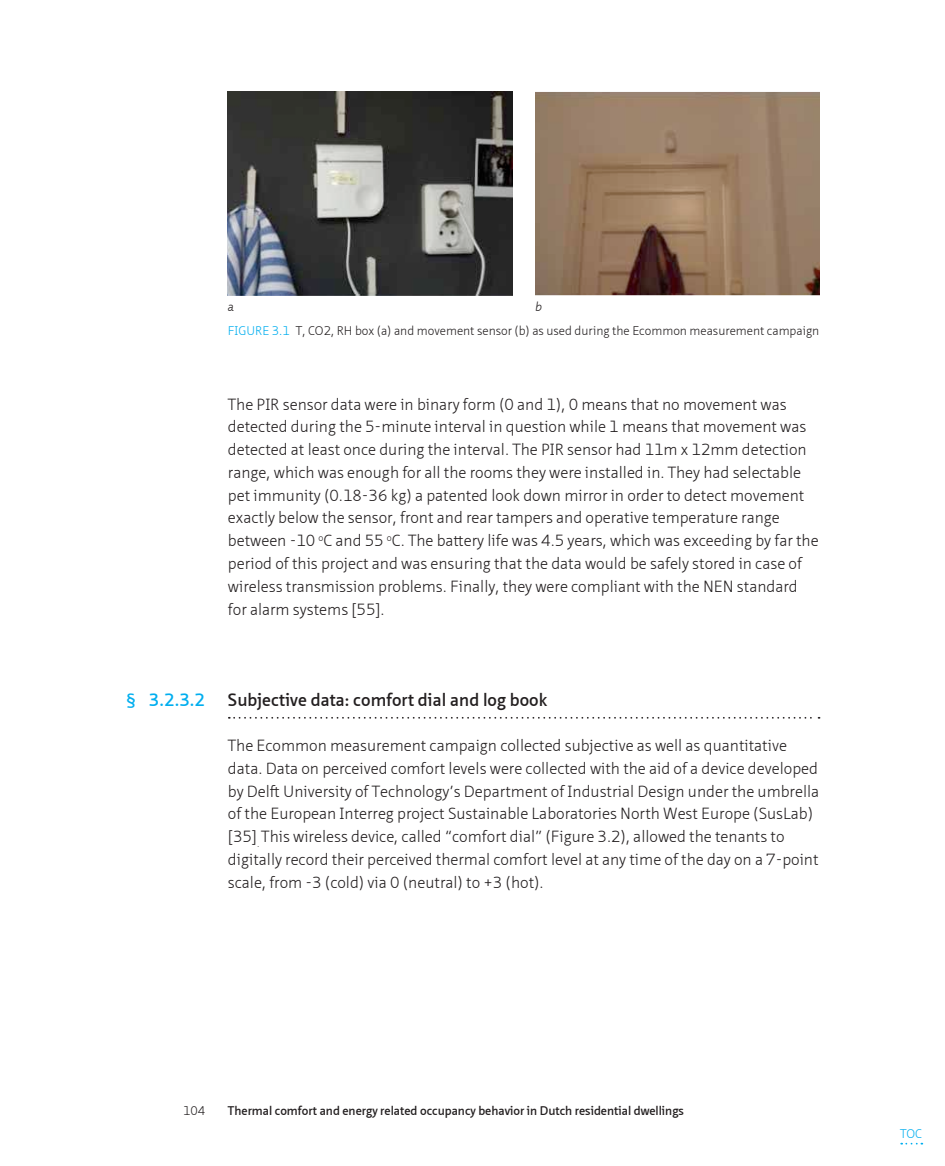
<style>
.page{position:relative;width:945px;height:1166px;background:#fff}
.page>*{position:absolute;margin:0;border:0;box-sizing:border-box;transform-origin:0 0}
.t1{font:600 17.5px "Neue Sans Pro";letter-spacing:.005em;color:#231f20}
.t2{font:600 17.5px "Neue Sans Pro";color:#00aeef}
.BODY_Normal{font:300 15.75px/22.8px "Neue Sans Pro";color:#231f20}
.t3{font:300 12.25px "Neue Sans Pro";color:#231f20}
.t4{font:600 12.25px "Neue Sans Pro";color:#231f20}
.t5{font:300 12.25px "Neue Sans Pro";color:#00aeef}
.FIGURE_Body{font:italic 300 12.25px "Neue Sans Pro";color:#231f20}
.s1{color:#00aeef}
</style>
<div class="page">
<svg style="left:229px;top:717px;width:591px;height:1px"></svg>
<img style="left:228px;top:91px;width:284px;height:205px">
<img style="left:535px;top:92px;width:284px;height:204px">
<svg style="left:901px;top:1142px;width:21px;height:2px"></svg>
<p class="FIGURE_Body" style="left:228px;top:299px;width:8px">a</p>
<p class="FIGURE_Body" style="left:535px;top:299px;width:8px">b</p>
<p class="t5" style="left:228px;top:323px;width:14px">Figure</p>
<p class="t3" style="left:272px;top:323px;width:549px"><span class="s1">3.1</span> T, CO2, RH box (a) and movement sensor (b) as used during the Ecommon measurement campaign</p>
<p class="BODY_Normal" style="left:228px;top:392px;width:592px">The PIR sensor data were in binary form (0 and 1), 0 means that no movement was detected during the 5-minute interval in question while 1 means that movement was detected at least once during the interval. The PIR sensor had 11m x 12mm detection range, which was enough for all the rooms they were installed in. They had selectable pet immunity (0.18-36 kg) a patented look down mirror in order to detect movement exactly below the sensor, front and rear tampers and operative temperature range between -10 <sup>o</sup>C and 55 <sup>o</sup>C. The battery life was 4.5 years, which was exceeding by far the period of this project and was ensuring that the data would be safely stored in case of wireless transmission problems. Finally, they were compliant with the NEN standard for alarm systems [55].</p>
<p class="t2" style="left:126px;top:688px;width:81px">§ 3.2.3.2</p>
<p class="t1" style="left:228px;top:688px;width:321px">Subjective data: comfort dial and log book</p>
<p class="BODY_Normal" style="left:228px;top:734px;width:593px">The Ecommon measurement campaign collected subjective as well as quantitative data. Data on perceived comfort levels were collected with the aid of a device developed by Delft University of Technology’s Department of Industrial Design under the umbrella of the European Interreg project Sustainable Laboratories North West Europe (SusLab) [35]<sub>.</sub> This wireless device, called “comfort dial” (Figure 3.2), allowed the tenants to digitally record their perceived thermal comfort level at any time of the day on a 7-point scale, from -3 (cold) via 0 (neutral) to +3 (hot).</p>
<p class="t3" style="left:183px;top:1102px;width:24px">104</p>
<p class="t4" style="left:228px;top:1102px;width:458px">Thermal comfort and energy related occupancy behavior in Dutch residential dwellings</p>
<p class="t5" style="left:900px;top:1125px;width:23px">TOC</p>
</div>
